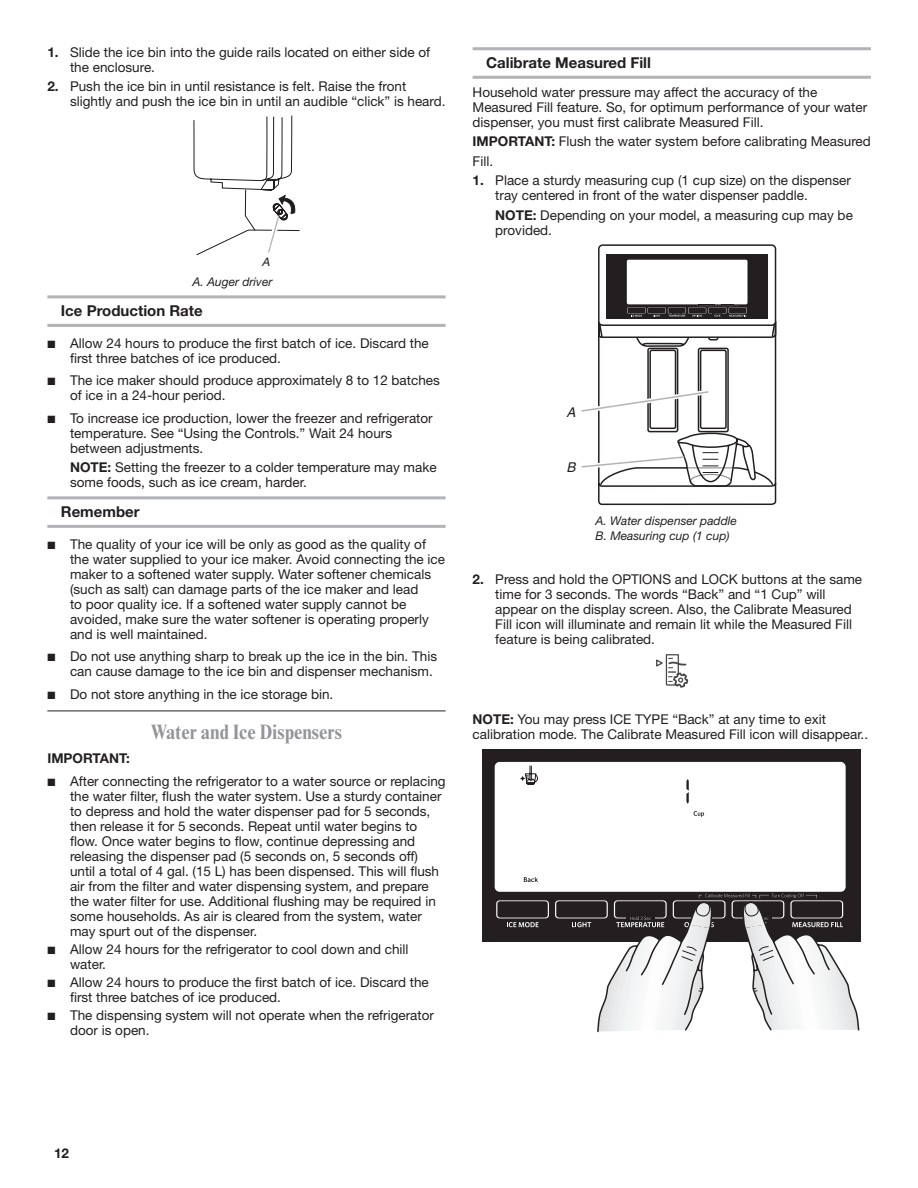
<style>
.page{position:relative;width:918px;height:1188px;background:#fff}
.page>*{position:absolute;margin:0;border:0;box-sizing:border-box;transform-origin:0 0}
.Heading_2{font:700 condensed 21px "Times New Roman";color:#939598}
.Heading_3_Rules{font:700 15px "Helvetica Neue";color:#231f20}
.Body{font:13.5px/15px "Helvetica Neue LT Std";color:#231f20}
.Body_Indent{font:13.5px/15px "Helvetica Neue LT Std";color:#231f20}
.Body_Bold{font:700 13.5px "Helvetica Neue LT Std";color:#231f20}
.t1{font:italic 13.5px "Helvetica";color:#211d1e}
.Body_callout{font:italic 12px "Helvetica Neue LT Std";color:#231f20}
.t2{font:italic 11.7px "Helvetica";color:#211d1e}
.s1{font-weight:700}
</style>
<div class="page">
<hr style="left:47px;top:295px;width:399px;height:3px;background:#b2b3b7">
<hr style="left:47px;top:324px;width:399px;height:3px;background:#b2b3b7">
<hr style="left:47px;top:496px;width:399px;height:3px;background:#b2b3b7">
<hr style="left:47px;top:525px;width:399px;height:3px;background:#b2b3b7">
<hr style="left:47px;top:711px;width:399px;height:1px;background:#231f20">
<hr style="left:473px;top:47px;width:398px;height:3px;background:#b2b3b7">
<hr style="left:473px;top:76px;width:398px;height:3px;background:#b2b3b7">
<svg style="left:193px;top:115px;width:107px;height:140px"></svg>
<div style="left:598px;top:244px;width:178px;height:82px;border:2px solid #231f20;border-radius:4px"></div>
<div style="left:606px;top:254px;width:162px;height:65px;background:#231f20"></div>
<div style="left:627px;top:260px;width:120px;height:44px;background:#fff;border-radius:2px"></div>
<svg style="left:581px;top:305px;width:196px;height:201px"></svg>
<svg style="left:656px;top:654px;width:32px;height:34px"></svg>
<div style="left:482px;top:749px;width:378px;height:192px;background:#231f20"></div>
<div style="left:495px;top:762px;width:351px;height:130px;background:#fff;border-radius:5px"></div>
<svg style="left:496px;top:900px;width:53px;height:27px"></svg>
<svg style="left:555px;top:894px;width:305px;height:139px"></svg>
<svg style="left:694px;top:811px;width:10px;height:6px"></svg>
<svg style="left:686px;top:779px;width:3px;height:25px"></svg>
<svg style="left:520px;top:765px;width:18px;height:20px"></svg>
<svg style="left:524px;top:877px;width:14px;height:5px"></svg>
<p class="Body" style="left:70px;top:44px;width:362px;text-indent:-23px"><span class="s1">1.</span> Slide the ice bin into the guide rails located on either side of the enclosure.</p>
<p class="Body" style="left:70px;top:79px;width:377px;text-indent:-23px"><span class="s1">2.</span> Push the ice bin in until resistance is felt. Raise the front slightly and push the ice bin in until an audible “click” is heard.</p>
<p class="t2" style="left:262px;top:255px;width:12px">A</p>
<p class="Body_callout" style="left:192px;top:274px;width:82px">A. Auger driver</p>
<h3 class="Heading_3_Rules" style="left:61px;top:302px;width:143px">Ice Production Rate</h3>
<p class="Body" style="left:70px;top:335px;width:360px;text-indent:-23px">■ Allow 24 hours to produce the first batch of ice. Discard the first three batches of ice produced.</p>
<p class="Body" style="left:70px;top:373px;width:371px;text-indent:-23px">■ The ice maker should produce approximately 8 to 12 batches of ice in a 24-hour period.</p>
<p class="Body" style="left:70px;top:410px;width:364px;text-indent:-23px">■ To increase ice production, lower the freezer and refrigerator temperature. See “Using the Controls.” Wait 24 hours between adjustments.</p>
<p class="Body_Indent" style="left:70px;top:460px;width:368px"><span class="s1">NOTE:</span> Setting the freezer to a colder temperature may make some foods, such as ice cream, harder.</p>
<h3 class="Heading_3_Rules" style="left:61px;top:503px;width:80px">Remember</h3>
<p class="Body" style="left:70px;top:536px;width:377px;text-indent:-23px">■ The quality of your ice will be only as good as the quality of the water supplied to your ice maker. Avoid connecting the ice maker to a softened water supply. Water softener chemicals (such as salt) can damage parts of the ice maker and lead<br>to poor quality ice. If a softened water supply cannot be avoided, make sure the water softener is operating properly and is well maintained.</p>
<p class="Body" style="left:70px;top:649px;width:369px;text-indent:-23px">■ Do not use anything sharp to break up the ice in the bin. This can cause damage to the ice bin and dispenser mechanism.</p>
<p class="Body" style="left:47px;top:686px;width:287px">■ Do not store anything in the ice storage bin.</p>
<h2 class="Heading_2" style="left:151px;top:720px;width:193px">Water and Ice Dispensers</h2>
<p class="Body_Bold" style="left:47px;top:750px;width:84px">IMPORTANT:</p>
<p class="Body" style="left:70px;top:773px;width:377px;text-indent:-23px">■ After connecting the refrigerator to a water source or replacing the water filter, flush the water system. Use a sturdy container to depress and hold the water dispenser pad for 5 seconds, then release it for 5 seconds. Repeat until water begins to flow. Once water begins to flow, continue depressing and releasing the dispenser pad (5 seconds on, 5 seconds off) until a total of 4 gal. (15 L) has been dispensed. This will flush air from the filter and water dispensing system, and prepare the water filter for use. Additional flushing may be required in some households. As air is cleared from the system, water may spurt out of the dispenser.</p>
<p class="Body" style="left:70px;top:941px;width:340px;text-indent:-23px">■ Allow 24 hours for the refrigerator to cool down and chill water.</p>
<p class="Body" style="left:70px;top:974px;width:360px;text-indent:-23px">■ Allow 24 hours to produce the first batch of ice. Discard the first three batches of ice produced.</p>
<p class="Body" style="left:70px;top:1007px;width:366px;text-indent:-23px">■ The dispensing system will not operate when the refrigerator door is open.</p>
<h3 class="Heading_3_Rules" style="left:486px;top:54px;width:166px">Calibrate Measured Fill</h3>
<p class="Body" style="left:473px;top:84px;width:396px">Household water pressure may affect the accuracy of the<br>Measured Fill feature. So, for optimum performance of your water dispenser, you must first calibrate Measured Fill.</p>
<p class="Body" style="left:473px;top:134px;width:400px"><span class="s1">IMPORTANT:</span> Flush the water system before calibrating Measured</p>
<p class="Body" style="left:473px;top:153px;width:22px">Fill.</p>
<p class="Body" style="left:495px;top:173px;width:357px;text-indent:-23px"><span class="s1">1.</span> Place a sturdy measuring cup (1 cup size) on the dispenser tray centered in front of the water dispenser paddle.</p>
<p class="Body_Indent" style="left:495px;top:207px;width:359px"><span class="s1">NOTE:</span> Depending on your model, a measuring cup may be provided.</p>
<p class="t1" style="left:566px;top:404px;width:11px">A</p>
<p class="t1" style="left:566px;top:460px;width:11px">B</p>
<p class="Body_callout" style="left:596px;top:513px;width:143px">A. Water dispenser paddle</p>
<p class="Body_callout" style="left:596px;top:528px;width:136px">B. Measuring cup (1 cup)</p>
<p class="Body" style="left:495px;top:572px;width:368px;text-indent:-23px"><span class="s1">2.</span> Press and hold the OPTIONS and LOCK buttons at the same time for 3 seconds. The words “Back” and “1 Cup” will appear on the display screen. Also, the Calibrate Measured Fill icon will illuminate and remain lit while the Measured Fill feature is being calibrated.</p>
<p class="Body" style="left:473px;top:711px;width:397px"><span class="s1">NOTE:</span> You may press ICE TYPE “Back” at any time to exit calibration mode. The Calibrate Measured Fill icon will disappear..</p>
<p class="Body_Bold" style="left:54px;top:1145px;width:17px">12</p>
</div>
